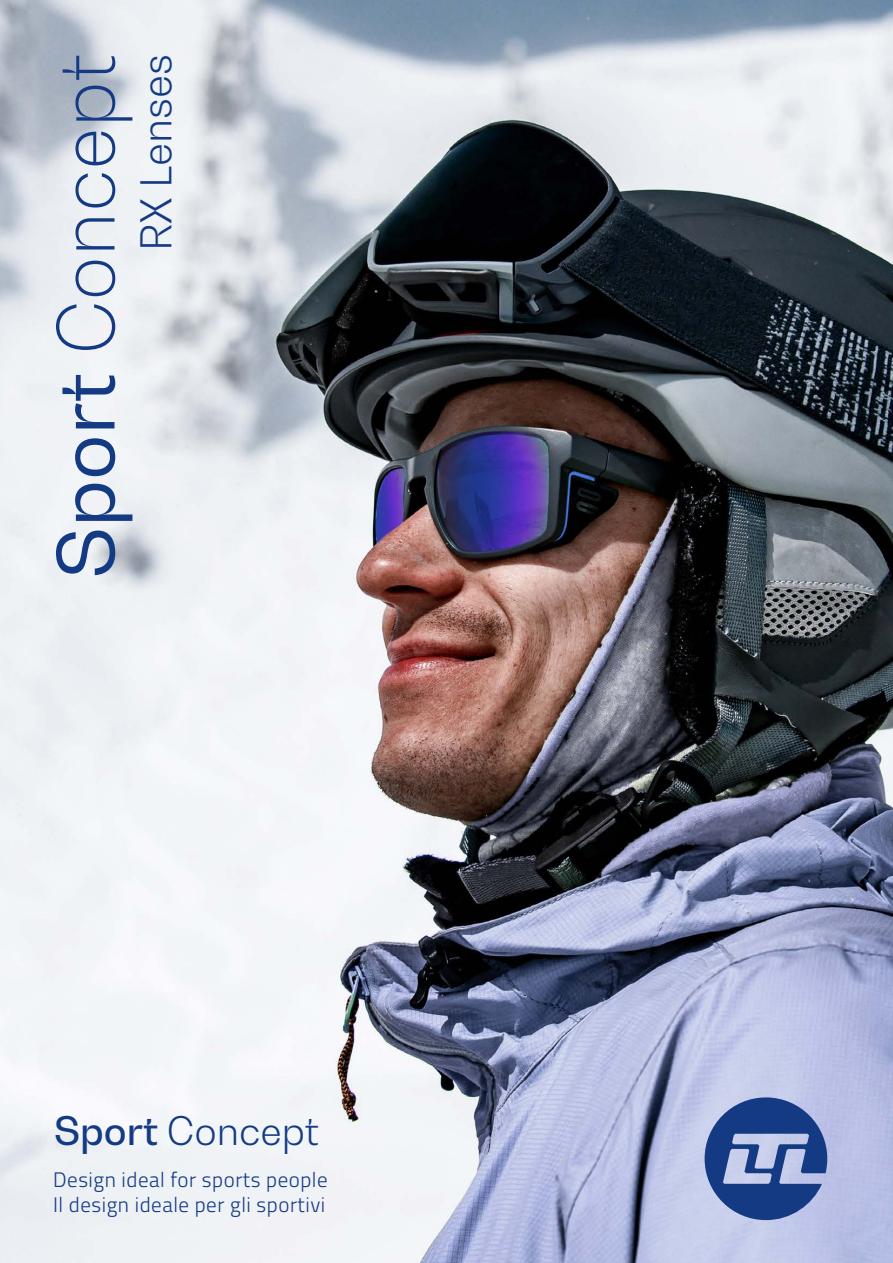
<style>
.page{position:relative;width:893px;height:1263px;background:#fff}
.page>*{position:absolute;margin:0;border:0;box-sizing:border-box;transform-origin:0 0}
.t1{font:100 78px "Bw Gradual";color:#143a84}
.t2{font:300 42px "Bw Gradual";color:#143a84}
.t3{font:300 39px "Bw Gradual";color:#143a84}
.t4{font:300 21px/25.2px "Titillium";letter-spacing:.025em;color:#143a84}
.s1{font-weight:400}
.s2{font-weight:500}
</style>
<div class="page">
<img style="left:0;top:0;width:893px;height:1263px">
<svg style="left:705px;top:1097px;width:122px;height:123px;background:#5e77af"></svg>
<h1 class="t1" style="left:36px;top:579px;width:526px;rotate:-90deg"><span class="s1">Sport</span> Concept</h1>
<h2 class="t2" style="left:129px;top:251px;width:199px;rotate:-90deg">RX Lenses</h2>
<h3 class="t3" style="left:54px;top:1106px;width:267px"><span class="s2">Sport</span> Concept</h3>
<p class="t4" style="left:53px;top:1166px;width:276px">Design ideal for sports people<br>Il design ideale per gli sportivi</p>
</div>
